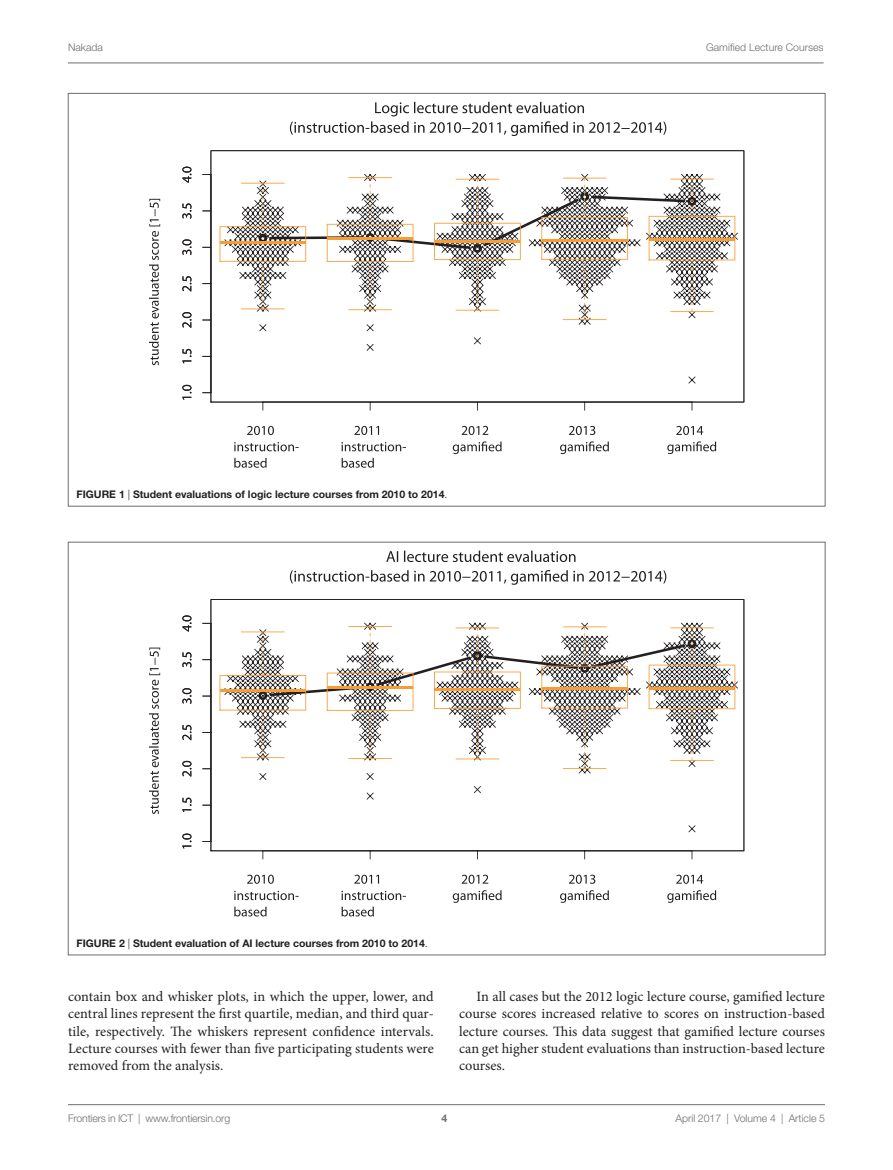
<style>
.page{position:relative;width:893px;height:1170px;background:#fff}
.page>*{position:absolute;margin:0;border:0;box-sizing:border-box;transform-origin:0 0}
.t1{font:14.25px/17.2px "Minion Pro";color:#231f20;text-align:justify}
.t2{font:700 10.5px "Helvetica Neue LT Std";color:#231f20}
.t3{font:300 10.5px "Helvetica Neue LT Std";color:#6c6d70}
.t4{font:700 10.5px "Helvetica Neue LT Std";color:#6c6d70}
.s1{font-weight:300}
</style>
<div class="page">
<svg style="left:386px;top:550px;width:189px;height:12px"></svg>
<svg style="left:290px;top:570px;width:376px;height:14px"></svg>
<svg style="left:149px;top:647px;width:11px;height:167px"></svg>
<svg style="left:247px;top:874px;width:27px;height:9px"></svg>
<svg style="left:234px;top:906px;width:33px;height:10px"></svg>
<svg style="left:234px;top:890px;width:65px;height:10px"></svg>
<svg style="left:354px;top:874px;width:25px;height:9px"></svg>
<svg style="left:342px;top:906px;width:32px;height:10px"></svg>
<svg style="left:341px;top:890px;width:65px;height:10px"></svg>
<svg style="left:462px;top:874px;width:26px;height:9px"></svg>
<svg style="left:453px;top:890px;width:49px;height:12px"></svg>
<svg style="left:569px;top:874px;width:26px;height:9px"></svg>
<svg style="left:560px;top:890px;width:49px;height:12px"></svg>
<svg style="left:676px;top:874px;width:27px;height:9px"></svg>
<svg style="left:667px;top:890px;width:49px;height:12px"></svg>
<svg style="left:182px;top:615px;width:9px;height:233px"></svg>
<svg style="left:210px;top:599px;width:534px;height:252px"></svg>
<svg style="left:290px;top:102px;width:376px;height:34px"></svg>
<svg style="left:149px;top:199px;width:11px;height:166px"></svg>
<svg style="left:247px;top:426px;width:27px;height:9px"></svg>
<svg style="left:234px;top:458px;width:33px;height:9px"></svg>
<svg style="left:234px;top:442px;width:65px;height:9px"></svg>
<svg style="left:354px;top:426px;width:25px;height:9px"></svg>
<svg style="left:342px;top:458px;width:32px;height:9px"></svg>
<svg style="left:341px;top:442px;width:65px;height:9px"></svg>
<svg style="left:462px;top:426px;width:26px;height:9px"></svg>
<svg style="left:453px;top:441px;width:49px;height:13px"></svg>
<svg style="left:569px;top:426px;width:26px;height:9px"></svg>
<svg style="left:560px;top:441px;width:49px;height:13px"></svg>
<svg style="left:676px;top:426px;width:27px;height:9px"></svg>
<svg style="left:667px;top:441px;width:49px;height:13px"></svg>
<svg style="left:182px;top:167px;width:9px;height:232px"></svg>
<svg style="left:210px;top:150px;width:534px;height:252px"></svg>
<hr style="left:68px;top:63px;width:756px;height:1px;background:#6c6d70">
<hr style="left:68px;top:1104px;width:757px;height:1px;background:#6c6d70">
<p class="t3" style="left:68px;top:41px;width:37px">Nakada</p>
<p class="t3" style="left:706px;top:41px;width:119px">Gamified Lecture Courses</p>
<p class="t2" style="left:77px;top:487px;width:372px">Figure 1 <span class="s1">|</span> Student evaluations of logic lecture courses from 2010 to 2014<span class="s1">.</span></p>
<p class="t2" style="left:77px;top:936px;width:353px">Figure 2 <span class="s1">|</span> Student evaluation of AI lecture courses from 2010 to 2014<span class="s1">.</span></p>
<p class="t1" style="left:68px;top:987px;width:367px">contain box and whisker plots, in which the upper, lower, and central lines represent the first quartile, median, and third quar&shy;tile, respectively. The whiskers represent confidence intervals.<br>Lecture courses with fewer than five participating students were removed from the analysis.</p>
<p class="t1" style="left:459px;top:987px;width:367px;text-indent:17px">In all cases but the 2012 logic lecture course, gamified lecture course scores increased relative to scores on instruction-based lecture courses. This data suggest that gamified lecture courses can get higher student evaluations than instruction-based lecture courses.</p>
<p class="t3" style="left:68px;top:1111px;width:164px">Frontiers in ICT | www.frontiersin.org</p>
<p class="t3" style="left:675px;top:1111px;width:151px">April 2017 | Volume 4 | Article 5</p>
<p class="t4" style="left:441px;top:1111px;width:7px">4</p>
</div>
